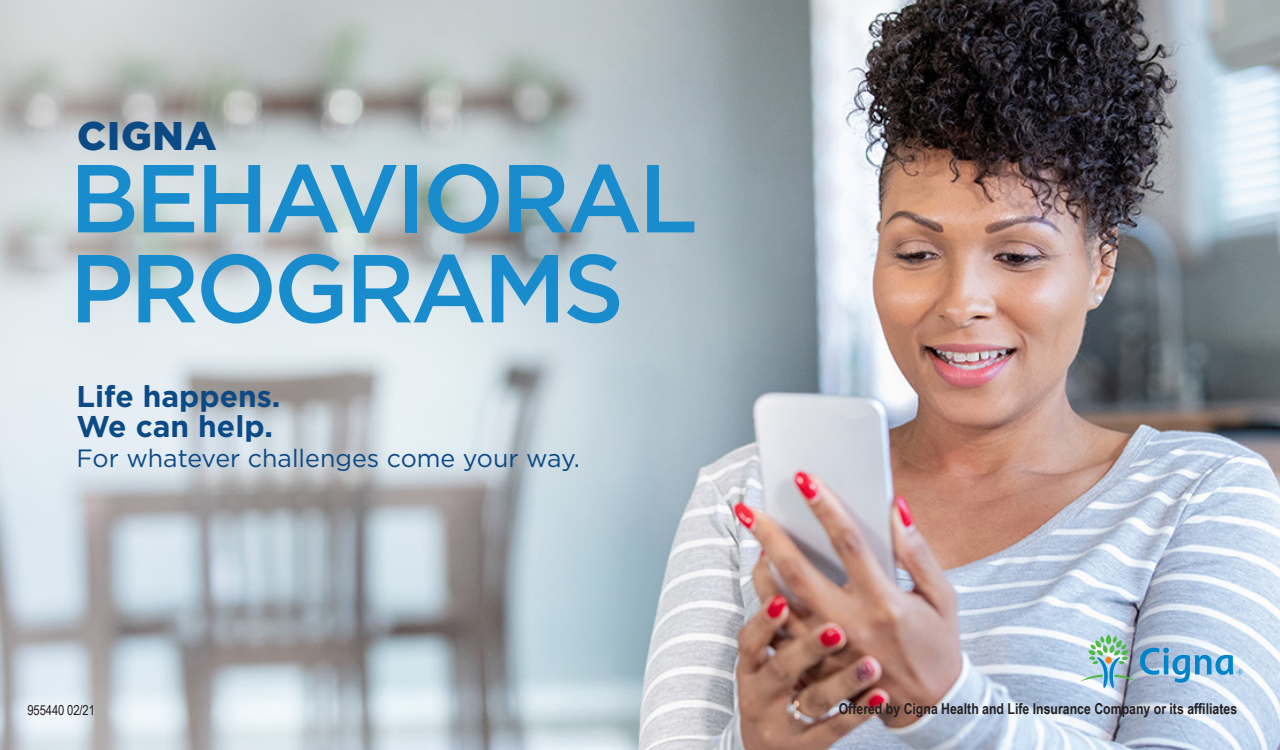
<style>
.page{position:relative;width:1280px;height:750px;background:#fff}
.page>*{position:absolute;margin:0;border:0;box-sizing:border-box;transform-origin:0 0}
.t1{font:500 96.25px/90px "Gotham";letter-spacing:-.04em;color:#188ccc}
.t2{font:900 40px "Gotham";letter-spacing:.02em;color:#0c4a86}
.t3{font:700 30px "Gotham";color:#0c4a86}
.t4{font:25px "Gotham";color:#0c4a86}
.t5{font:700 15px "Arial Narrow";color:#231f20}
.t6{font:13.75px "Arial Narrow";letter-spacing:-.01em;color:#231f20}
</style>
<div class="page">
<img style="left:0;top:0;width:1280px;height:750px">
<svg style="left:1080px;top:635px;width:163px;height:53px;background:#9ec1d4"></svg>
<p class="t2" style="left:77px;top:109px;width:141px">CIGNA</p>
<p class="t1" style="left:69px;top:152px;width:630px">BEHAVIORAL<br>PROGRAMS</p>
<p class="t3" style="left:77px;top:377px;width:205px">Life happens.</p>
<p class="t3" style="left:77px;top:407px;width:198px">We can help.</p>
<p class="t4" style="left:77px;top:442px;width:505px">For whatever challenges come your way.</p>
<p class="t6" style="left:28px;top:700px;width:69px">955440 02/21</p>
<p class="t5" style="left:839px;top:697px;width:400px">Offered by Cigna Health and Life Insurance Company or its affiliates</p>
</div>
